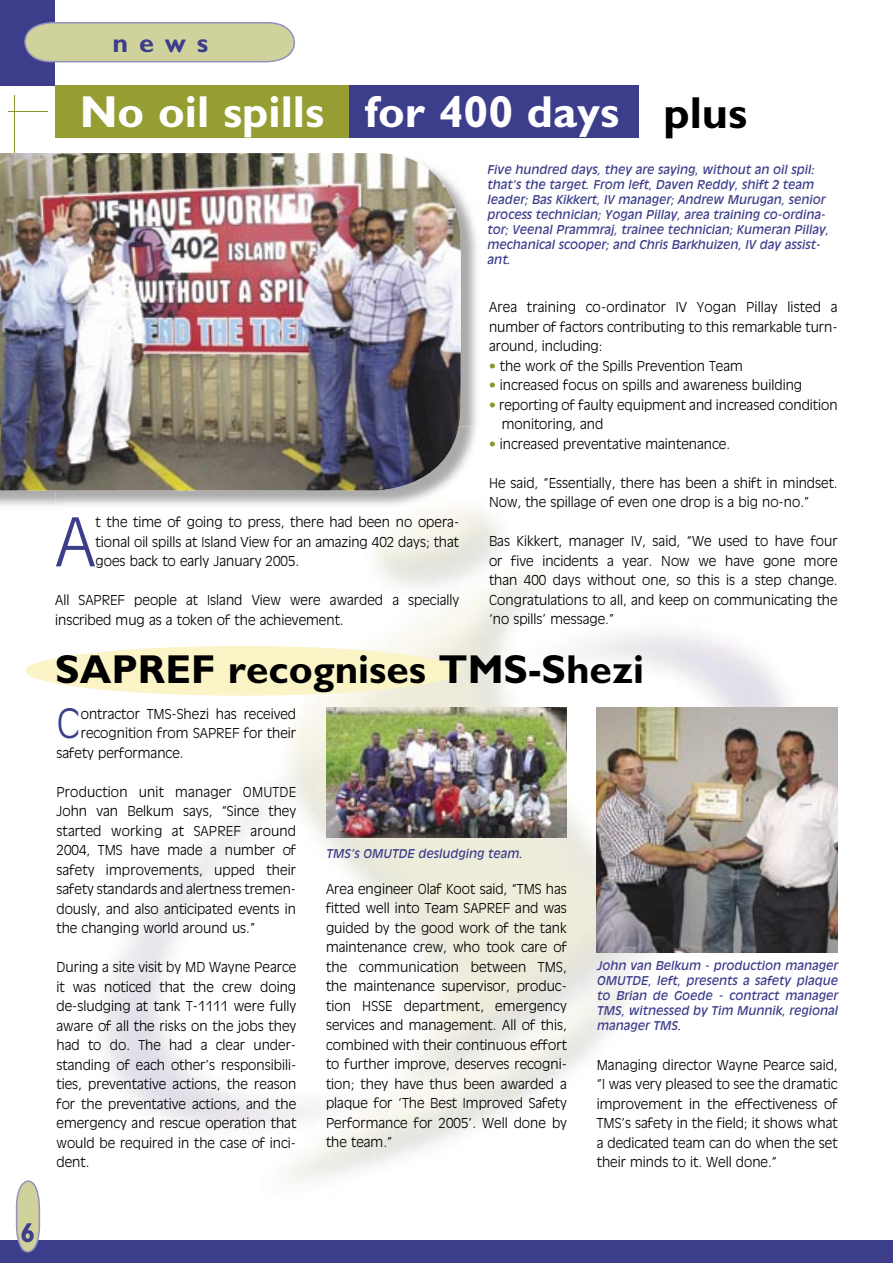
<style>
.page{position:relative;width:893px;height:1263px;background:#fff}
.page>*{position:absolute;margin:0;border:0;box-sizing:border-box;transform-origin:0 0}
.t1{font:300 66px "Antiquary 45";color:#3c3d8b}
.t2{font:700 45px "Guild 75";color:#fff}
.t3{font:700 45px "Guild 75";color:#000}
.t4{font:700 40.5px "Guild 75";color:#000}
.t5{font:300 39.75px "Antiquary 45";color:#3c3d8b}
.t6{font:700 27px "Guild 75";color:#3c3d8b}
.t7{font:300 13.5px/19.5px "Antiquary 45";color:#000;text-align:justify}
.t8{font:12px/15px "Antiquary 56 Rom Ital";color:#3c3d8b}
.s1{color:#8d922b}
</style>
<div class="page">
<img style="left:64px;top:511px;width:763px;height:673px">
<div style="left:26px;top:646px;width:433px;height:50px;background:#faf4c6;border-radius:50%"></div>
<div style="left:0;top:0;width:55px;height:86px;background:#3c3d8b"></div>
<svg style="left:24px;top:22px;width:271px;height:40px;background:#c9cb9f"></svg>
<div style="left:0;top:1240px;width:893px;height:23px;background:#3c3d8b"></div>
<svg style="left:16px;top:1180px;width:24px;height:73px;background:#c1c2a7"></svg>
<hr style="left:8px;top:111px;width:40px;height:1px;background:#8d922b">
<hr style="left:14px;top:95px;width:1px;height:60px;background:#8d922b">
<div style="left:344px;top:85px;width:295px;height:53px;background:#3c3d8b"></div>
<div style="left:55px;top:85px;width:294px;height:53px;background:#969d33"></div>
<img style="left:0;top:196px;width:477px;height:310px">
<img style="left:55px;top:427px;width:422px;height:79px">
<img style="left:64px;top:464px;width:417px;height:47px">
<img style="left:0;top:153px;width:461px;height:337px">
<img style="left:597px;top:707px;width:241px;height:245px">
<img style="left:326px;top:707px;width:241px;height:131px">
<h3 class="t6" style="left:113px;top:27px;width:97px">news</h3>
<h2 class="t2" style="left:80px;top:85px;width:541px">No oil spills for 400 days</h2>
<h2 class="t3" style="left:663px;top:86px;width:85px">plus</h2>
<p class="t8" style="left:487px;top:161px;width:343px">Five hundred days, they are saying, without an oil spil: that’s the target. From left, Daven Reddy, shift 2 team leader; Bas Kikkert, IV manager; Andrew Murugan, senior process technician; Yogan Pillay, area training co-ordina&shy;tor; Veenal Prammraj, trainee technician; Kumeran Pillay, mechanical scooper; and Chris Barkhuizen, IV day assist&shy;ant.</p>
<p class="t7" style="left:489px;top:297px;width:350px">Area training co-ordinator IV Yogan Pillay listed a number of factors contributing to this remarkable turn&shy;around, including:</p>
<p class="t7" style="left:489px;top:356px;width:255px"><span class="s1">•</span> the work of the Spills Prevention Team</p>
<p class="t7" style="left:489px;top:375px;width:315px"><span class="s1">•</span> increased focus on spills and awareness building</p>
<p class="t7" style="left:502px;top:395px;width:337px;text-indent:-13px"><span class="s1">•</span> reporting of faulty equipment and increased condition monitoring, and</p>
<p class="t7" style="left:489px;top:434px;width:243px"><span class="s1">•</span> increased preventative maintenance.</p>
<p class="t7" style="left:489px;top:473px;width:350px">He said, “Essentially, there has been a shift in mindset.<br>Now, the spillage of even one drop is a big no-no.”</p>
<p class="t7" style="left:489px;top:531px;width:350px">Bas Kikkert, manager IV, said, “We used to have four or five incidents a year. Now we have gone more than 400 days without one, so this is a step change.<br>Congratulations to all, and keep on communicating the ‘no spills’ message.”</p>
<h3 class="t4" style="left:55px;top:646px;width:590px">SAPREF recognises TMS-Shezi</h3>
<h1 class="t1" style="left:55px;top:503px;width:42px">A</h1>
<p class="t7" style="left:96px;top:512px;width:365px">t the time of going to press, there had been no opera&shy;tional oil spills at Island View for an amazing 402 days; that goes back to early January 2005.</p>
<p class="t7" style="left:55px;top:590px;width:405px">All SAPREF people at Island View were awarded a specially inscribed mug as a token of the achievement.</p>
<h3 class="t5" style="left:56px;top:700px;width:26px">C</h3>
<p class="t7" style="left:81px;top:703px;width:217px">ontractor TMS-Shezi has received</p>
<p class="t7" style="left:81px;top:723px;width:217px">recognition from SAPREF for their</p>
<p class="t7" style="left:56px;top:742px;width:129px">safety performance.</p>
<p class="t7" style="left:56px;top:781px;width:241px">Production unit manager OMUTDE John van Belkum says, “Since they started working at SAPREF around 2004, TMS have made a number of safety improvements, upped their safety standards and alertness tremen&shy;dously, and also anticipated events in the changing world around us.”</p>
<p class="t7" style="left:56px;top:957px;width:241px">During a site visit by MD Wayne Pearce it was noticed that the crew doing de-sludging at tank T-1111 were fully aware of all the risks on the jobs they had to do. The had a clear under&shy;standing of each other’s responsibili&shy;ties, preventative actions, the reason for the preventative actions, and the emergency and rescue operation that would be required in the case of inci&shy;dent.</p>
<p class="t8" style="left:326px;top:846px;width:198px">TMS’s OMUTDE desludging team.</p>
<p class="t7" style="left:326px;top:879px;width:242px">Area engineer Olaf Koot said, “TMS has fitted well into Team SAPREF and was guided by the good work of the tank maintenance crew, who took care of the communication between TMS, the maintenance supervisor, produc&shy;tion HSSE department, emergency services and management. All of this, combined with their continuous effort to further improve, deserves recogni&shy;tion; they have thus been awarded a plaque for ‘The Best Improved Safety Performance for 2005’. Well done by the team.”</p>
<p class="t8" style="left:597px;top:957px;width:242px;text-align:justify">John van Belkum - production manager OMUTDE, left, presents a safety plaque to Brian de Goede - contract manager TMS, witnessed by Tim Munnik, regional manager TMS.</p>
<p class="t7" style="left:597px;top:1055px;width:242px">Managing director Wayne Pearce said, “I was very pleased to see the dramatic improvement in the effectiveness of TMS’s safety in the field; it shows what a dedicated team can do when the set their minds to it. Well done.”</p>
<h3 class="t6" style="left:20px;top:1217px;width:16px">6</h3>
</div>
